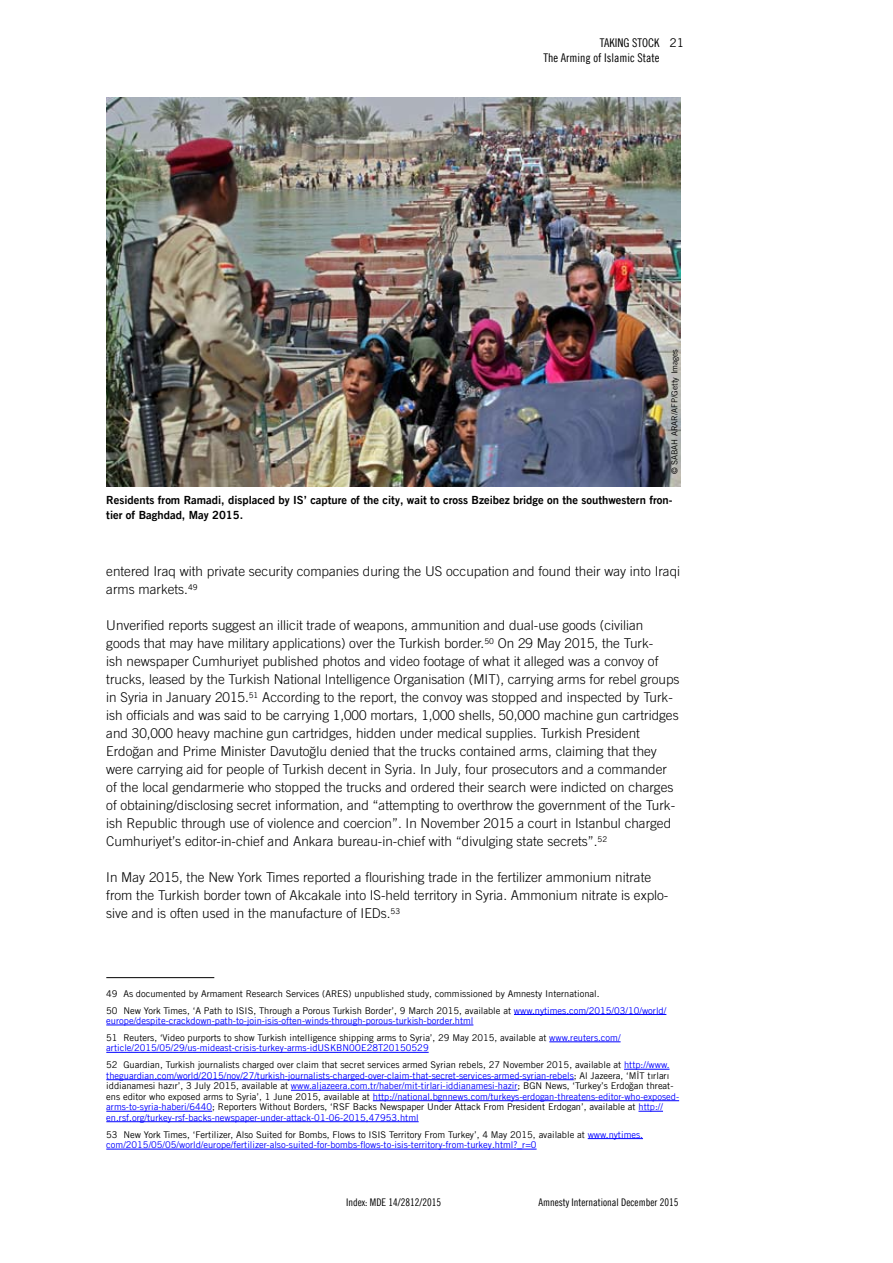
<style>
.page{position:relative;width:893px;height:1263px;background:#fff}
.page>*{position:absolute;margin:0;border:0;box-sizing:border-box;transform-origin:0 0}
.t1{font:300 13.5px/18px "Amnesty Trade Gothic";color:#000}
.t2{font:12px/15px "Amnesty Trade Gothic Cn 18";color:#000;text-align:right}
.t3{font:12px "Amnesty Trade Gothic";color:#000}
.t4{font:11.25px/15px "Amnesty Trade Gothic Bd 2";color:#000}
.t5{font:10.5px "Amnesty Trade Gothic Cn 18";color:#000}
.t6{font:9.3px/10.5px "Amnesty Trade Gothic";color:#00f}
.t7{font:9.3px/17px "Amnesty Trade Gothic";color:#000}
.t8{font:8.25px "Amnesty Trade Gothic";color:#000}
.s1{color:#00f}
.s2{color:#000}
</style>
<div class="page">
<img style="left:106px;top:98px;width:574px;height:388px">
<hr style="left:106px;top:977px;width:108px;height:1px;background:#000">
<hr style="left:514px;top:1014px;width:152px;height:1px;background:#00f">
<hr style="left:106px;top:1025px;width:367px;height:1px;background:#00f">
<hr style="left:549px;top:1041px;width:72px;height:1px;background:#00f">
<hr style="left:106px;top:1052px;width:323px;height:1px;background:#00f">
<hr style="left:624px;top:1069px;width:46px;height:1px;background:#00f">
<hr style="left:106px;top:1079px;width:468px;height:1px;background:#00f">
<hr style="left:291px;top:1090px;width:227px;height:1px;background:#00f">
<hr style="left:373px;top:1100px;width:306px;height:1px;background:#00f">
<hr style="left:106px;top:1111px;width:106px;height:1px;background:#00f">
<svg style="left:638px;top:1111px;width:25px;height:1px"></svg>
<hr style="left:106px;top:1121px;width:313px;height:1px;background:#00f">
<hr style="left:588px;top:1138px;width:55px;height:1px;background:#00f">
<hr style="left:106px;top:1149px;width:431px;height:1px;background:#00f">
<p class="t2" style="left:543px;top:35px;width:117px">taking stock<br>The Arming of Islamic State</p>
<p class="t3" style="left:669px;top:35px;width:16px">21</p>
<p class="t8" style="left:669px;top:474px;width:127px;rotate:-90deg">© SABAH ARAR/AFP/Getty Images</p>
<p class="t4" style="left:106px;top:493px;width:568px">Residents from Ramadi, displaced by IS’ capture of the city, wait to cross Bzeibez bridge on the southwestern fron&shy;tier of Baghdad, May 2015.</p>
<p class="t1" style="left:106px;top:562px;width:575px">entered Iraq with private security companies during the US occupation and found their way into Iraqi arms markets.<sup>49</sup></p>
<p class="t1" style="left:106px;top:616px;width:575px">Unverified reports suggest an illicit trade of weapons, ammunition and dual-use goods (civilian goods that may have military applications) over the Turkish border.<sup>50</sup> On 29 May 2015, the Turk-<br>ish newspaper Cumhuriyet published photos and video footage of what it alleged was a convoy of trucks, leased by the Turkish National Intelligence Organisation (MIT), carrying arms for rebel groups in Syria in January 2015.<sup>51</sup> According to the report, the convoy was stopped and inspected by Turk&shy;ish officials and was said to be carrying 1,000 mortars, 1,000 shells, 50,000 machine gun cartridges and 30,000 heavy machine gun cartridges, hidden under medical supplies. Turkish President Erdoğan and Prime Minister Davutoğlu denied that the trucks contained arms, claiming that they were carrying aid for people of Turkish decent in Syria. In July, four prosecutors and a commander of the local gendarmerie who stopped the trucks and ordered their search were indicted on charges of obtaining/disclosing secret information, and “attempting to overthrow the government of the Turk&shy;ish Republic through use of violence and coercion”. In November 2015 a court in Istanbul charged Cumhuriyet’s editor-in-chief and Ankara bureau-in-chief with “divulging state secrets”.<sup>52</sup></p>
<p class="t1" style="left:106px;top:868px;width:564px">In May 2015, the New York Times reported a flourishing trade in the fertilizer ammonium nitrate from the Turkish border town of Akcakale into IS-held territory in Syria. Ammonium nitrate is explo&shy;sive and is often used in the manufacture of IEDs.<sup>53</sup></p>
<p class="t7" style="left:106px;top:985px;width:562px">49 As documented by Armament Research Services (ARES) unpublished study, commissioned by Amnesty International.<br>50 New York Times, ‘A Path to ISIS, Through a Porous Turkish Border’, 9 March 2015, available at <span class="s1">www.nytimes.com/2015/03/10/world/</span></p>
<p class="t6" style="left:106px;top:1012px;width:516px;line-height:17px">europe/despite-crackdown-path-to-join-isis-often-winds-through-porous-turkish-border.html<br><span class="s2">51 Reuters, ‘Video purports to show Turkish intelligence shipping arms to Syria’, 29 May 2015, available at</span> www.reuters.com/</p>
<p class="t7" style="left:106px;top:1039px;width:565px"><span class="s1">article/2015/05/29/us-mideast-crisis-turkey-arms-idUSKBN0OE28T20150529<br></span>52 Guardian, Turkish journalists charged over claim that secret services armed Syrian rebels, 27 November 2015, available at <span class="s1">http://www.</span></p>
<p class="t6" style="left:106px;top:1070px;width:574px">theguardian.com/world/2015/nov/27/turkish-journalists-charged-over-claim-that-secret-services-armed-syrian-rebels<span class="s2">; Al Jazeera, ‘MİT tırları iddianamesi hazır’, 3 July 2015, available at</span> www.aljazeera.com.tr/haber/mit-tirlari-iddianamesi-hazir<span class="s2">; BGN News, ‘Turkey’s Erdoğan threat&shy;ens editor who exposed arms to Syria’, 1 June 2015, available at</span> http://national.bgnnews.com/turkeys-erdogan-threatens-editor-who-exposed&shy;arms-to-syria-haberi/6440<span class="s2">; Reporters Without Borders, ‘RSF Backs Newspaper Under Attack From President Erdogan’, available at</span> http:// en.rsf.org/turkey-rsf-backs-newspaper-under-attack-01-06-2015,47953.html</p>
<p class="t6" style="left:106px;top:1129px;width:538px"><span class="s2">53 New York Times, ‘Fertilizer, Also Suited for Bombs, Flows to ISIS Territory From Turkey’, 4 May 2015, available at</span> www.nytimes. com/2015/05/05/world/europe/fertilizer-also-suited-for-bombs-flows-to-isis-territory-from-turkey.html?_r=0</p>
<p class="t5" style="left:346px;top:1196px;width:97px">Index: MDE 14/2812/2015</p>
<p class="t5" style="left:538px;top:1196px;width:141px">Amnesty International December 2015</p>
</div>
